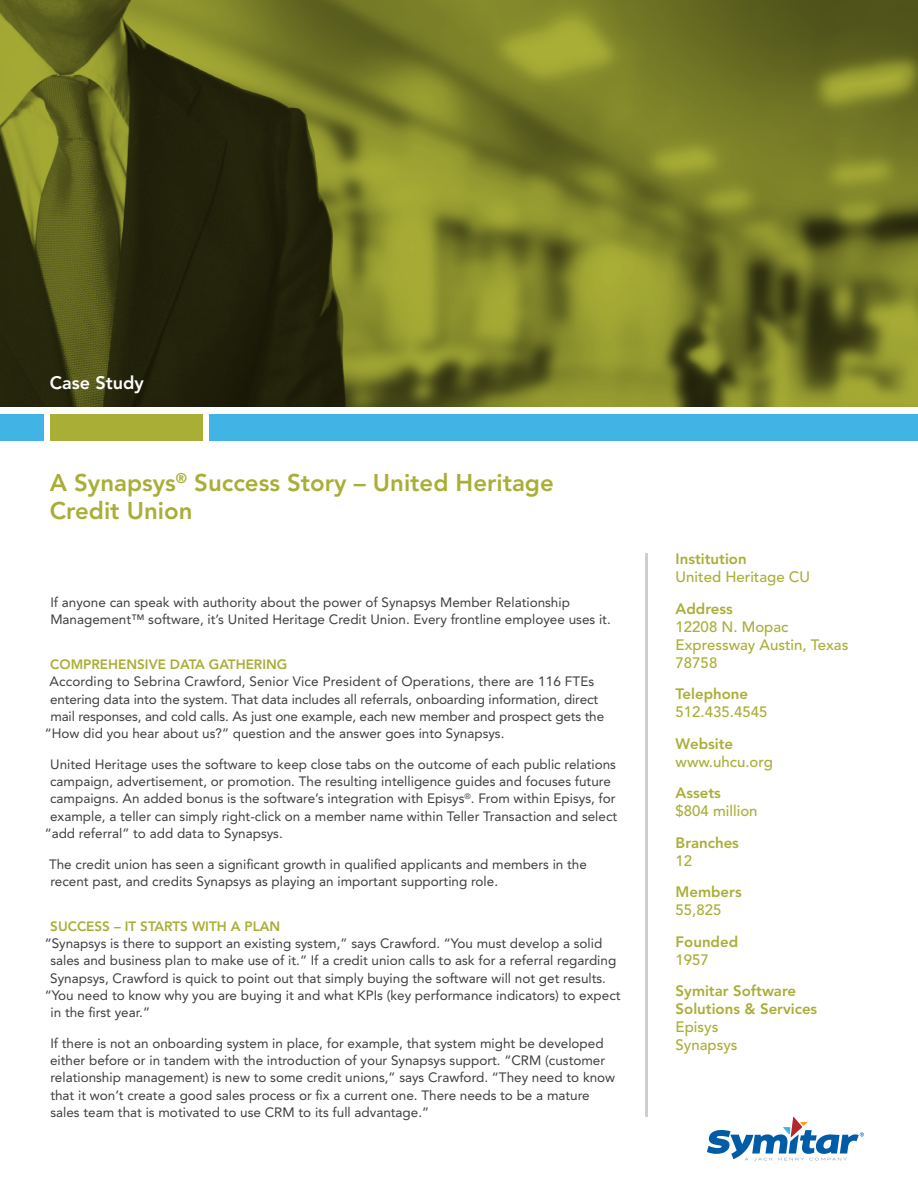
<style>
.page{position:relative;width:918px;height:1188px;background:#fff}
.page>*{position:absolute;margin:0;border:0;box-sizing:border-box;transform-origin:0 0}
.COVER_-_TITLE{font:800 24px/28.8px "Avenir LT Std";color:#a9ae36}
.PRODUCT_NAME_-_TOP_O{font:800 18px "Avenir LT Std";color:#fff}
.COVER_-_INFO{font:500 15px/18px "Avenir LT Std";color:#a9ae36}
.COVER_-_INFO-2{font:800 15px/18px "Avenir LT Std";color:#a9ae36}
.BODY_TEXT{font:13.5px/17.2px "Avenir LT Std";color:#3e3e3f}
.TEXT_HEADLINE{font:800 13.5px "Avenir LT Std";color:#a9ae36}
.s1{font-weight:800}
.s2{font-weight:500}
</style>
<div class="page">
<hr style="left:645px;top:553px;width:3px;height:564px;background:#cfcdce">
<svg style="left:707px;top:1117px;width:157px;height:44px"></svg>
<div style="left:209px;top:414px;width:709px;height:27px;background:#41b4e5"></div>
<div style="left:0;top:414px;width:44px;height:27px;background:#41b4e5"></div>
<div style="left:50px;top:414px;width:153px;height:27px;background:#a9ae36"></div>
<svg style="left:0;top:0;width:918px;height:407px"></svg>
<p class="PRODUCT_NAME_-_TOP_O" style="left:50px;top:372px;width:95px">Case Study</p>
<p class="COVER_-_TITLE" style="left:50px;top:468px;width:506px">A Synapsys<sup>®</sup> Success Story – United Heritage<br>Credit Union</p>
<p class="BODY_TEXT" style="left:50px;top:594px;width:562px">If anyone can speak with authority about the power of Synapsys Member Relationship<br>Management™ software, it’s United Heritage Credit Union. Every frontline employee uses it.</p>
<p class="TEXT_HEADLINE" style="left:50px;top:656px;width:239px">COMPREHENSIVE DATA GATHERING</p>
<p class="BODY_TEXT" style="left:50px;top:673px;width:546px">According to Sebrina Crawford, Senior Vice President of Operations, there are 116 FTEs</p>
<p class="BODY_TEXT" style="left:50px;top:690px;width:550px">entering data into the system. That data includes all referrals, onboarding information, direct</p>
<p class="BODY_TEXT" style="left:50px;top:708px;width:555px">mail responses, and cold calls. As just one example, each new member and prospect gets the</p>
<p class="BODY_TEXT" style="left:45px;top:725px;width:461px">“How did you hear about us?” question and the answer goes into Synapsys.</p>
<p class="BODY_TEXT" style="left:50px;top:756px;width:567px">United Heritage uses the software to keep close tabs on the outcome of each public relations</p>
<p class="BODY_TEXT" style="left:50px;top:773px;width:562px">campaign, advertisement, or promotion. The resulting intelligence guides and focuses future</p>
<p class="BODY_TEXT" style="left:50px;top:790px;width:567px">campaigns. An added bonus is the software’s integration with Episys<sup>®</sup>. From within Episys, for</p>
<p class="BODY_TEXT" style="left:50px;top:807px;width:569px">example, a teller can simply right-click on a member name within Teller Transaction and select</p>
<p class="BODY_TEXT" style="left:45px;top:825px;width:240px">“add referral” to add data to Synapsys.</p>
<p class="BODY_TEXT" style="left:49px;top:855px;width:539px">The credit union has seen a significant growth in qualified applicants and members in the recent past, and credits Synapsys as playing an important supporting role.</p>
<p class="TEXT_HEADLINE" style="left:50px;top:918px;width:231px">SUCCESS – IT STARTS WITH A PLAN</p>
<p class="BODY_TEXT" style="left:45px;top:935px;width:559px">“Synapsys is there to support an existing system,” says Crawford. “You must develop a solid</p>
<p class="BODY_TEXT" style="left:50px;top:952px;width:567px">sales and business plan to make use of it.” If a credit union calls to ask for a referral regarding</p>
<p class="BODY_TEXT" style="left:50px;top:969px;width:557px">Synapsys, Crawford is quick to point out that simply buying the software will not get results.</p>
<p class="BODY_TEXT" style="left:45px;top:987px;width:577px">“You need to know why you are buying it and what KPIs (key performance indicators) to expect</p>
<p class="BODY_TEXT" style="left:51px;top:1004px;width:101px">in the first year.”</p>
<p class="BODY_TEXT" style="left:50px;top:1035px;width:567px">If there is not an onboarding system in place, for example, that system might be developed either before or in tandem with the introduction of your Synapsys support. “CRM (customer relationship management) is new to some credit unions,” says Crawford. “They need to know that it won’t create a good sales process or fix a current one. There needs to be a mature sales team that is motivated to use CRM to its full advantage.”</p>
<p class="COVER_-_INFO" style="left:676px;top:550px;width:136px"><span class="s1">Institution<br></span>United Heritage CU</p>
<p class="COVER_-_INFO" style="left:676px;top:600px;width:174px"><span class="s1">Address<br></span>12208 N. Mopac<br>Expressway Austin, Texas<br>78758</p>
<p class="COVER_-_INFO" style="left:676px;top:685px;width:93px"><span class="s1">Telephone<br></span>512.435.4545</p>
<p class="COVER_-_INFO" style="left:676px;top:735px;width:99px"><span class="s1">Website </span>www.uhcu.org</p>
<p class="COVER_-_INFO" style="left:676px;top:784px;width:83px"><span class="s1">Assets </span>$804 million</p>
<p class="COVER_-_INFO-2" style="left:676px;top:834px;width:65px">Branches<br><span class="s2">12</span></p>
<p class="COVER_-_INFO-2" style="left:676px;top:883px;width:68px">Members<br><span class="s2">55,825</span></p>
<p class="COVER_-_INFO-2" style="left:676px;top:933px;width:64px">Founded<br><span class="s2">1957</span></p>
<p class="COVER_-_INFO-2" style="left:676px;top:982px;width:143px">Symitar Software<br>Solutions &amp; Services<br><span class="s2">Episys</span></p>
<p class="COVER_-_INFO" style="left:676px;top:1036px;width:63px">Synapsys</p>
</div>
